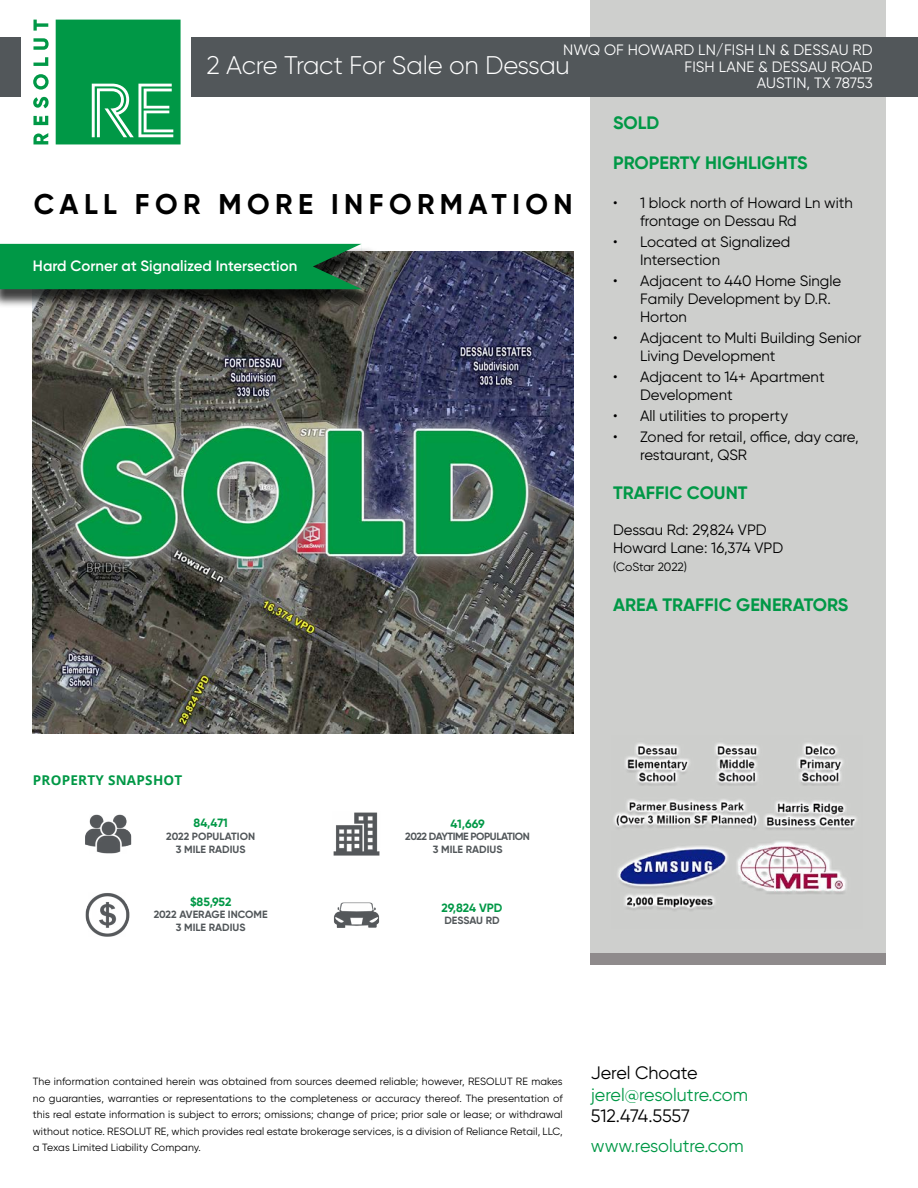
<style>
.page{position:relative;width:918px;height:1188px;background:#fff}
.page>*{position:absolute;margin:0;border:0;box-sizing:border-box;transform-origin:0 0}
.t1{font:700 28.5px "Gilroy";letter-spacing:.19em;color:#000}
.t2{font:300 25.5px "Gilroy";letter-spacing:-.01em;color:#fff}
.t3{font:700 18px "Gilroy";color:#009846}
.t4{font:18px "Gilroy";color:#009846}
.t5{font:18px "Gilroy";letter-spacing:-.005em;color:#000}
.t6{font:15px/18px "Gilroy";color:#000}
.t7{font:15px/16.5px "Gilroy";letter-spacing:.01em;color:#fff;text-align:right}
.t8{font:600 15px "Gilroy";color:#fff}
.t9{font:700 13.5px "Open Sans";letter-spacing:.02em;color:#009846}
.t10{font:700 12px "Gilroy";letter-spacing:-.01em;color:#009846}
.t11{font:12px "Gilroy";letter-spacing:-.005em;color:#000}
.t12{font:10.5px/16.5px "Gilroy";letter-spacing:.01em;color:#000;text-align:justify}
.t13{font:700 10.5px/12.6px "Gilroy";color:#52575a;text-align:center}
.t14{font:700 10.5px/12.6px "Gilroy";letter-spacing:-.04em;color:#52575a;text-align:center}
</style>
<div class="page">
<div style="left:591px;top:0;width:295px;height:954px;background:#cecfcd"></div>
<div style="left:590px;top:953px;width:296px;height:12px;background:#8f8b8c"></div>
<div style="left:0;top:37px;width:918px;height:60px;background:#52575a"></div>
<div style="left:22px;top:14px;width:169px;height:134px;background:#fff"></div>
<svg style="left:33px;top:20px;width:148px;height:124px"></svg>
<img style="left:85px;top:814px;width:47px;height:40px">
<img style="left:85px;top:893px;width:45px;height:44px">
<img style="left:333px;top:812px;width:47px;height:44px">
<img style="left:333px;top:902px;width:47px;height:26px">
<img style="left:614px;top:743px;width:243px;height:168px">
<img style="left:33px;top:252px;width:541px;height:481px">
<div style="left:0;top:246px;width:380px;height:62px;background:#000;opacity:.75"></div>
<div style="left:0;top:244px;width:362px;height:45px;background:#009846"></div>
<img style="left:60px;top:408px;width:487px;height:169px">
<h3 class="t7" style="left:563px;top:42px;width:311px">NWQ OF HOWARD LN/FISH LN &amp; DESSAU RD<br>FISH LANE &amp; DESSAU ROAD<br>AUSTIN, TX 78753</h3>
<h2 class="t2" style="left:207px;top:50px;width:365px">2 Acre Tract For Sale on Dessau</h2>
<h1 class="t1" style="left:34px;top:186px;width:540px">CALL FOR MORE INFORMATION</h1>
<h3 class="t8" style="left:33px;top:257px;width:266px">Hard Corner at Signalized Intersection</h3>
<h3 class="t3" style="left:613px;top:112px;width:48px">SOLD</h3>
<h3 class="t3" style="left:613px;top:151px;width:196px">PROPERTY HIGHLIGHTS</h3>
<h3 class="t6" style="left:640px;top:193px;width:214px;text-indent:-27px">• 1 block north of Howard Ln with frontage on Dessau Rd</h3>
<h3 class="t6" style="left:640px;top:232px;width:152px;text-indent:-27px">• Located at Signalized<br>Intersection</h3>
<h3 class="t6" style="left:640px;top:271px;width:203px;text-indent:-27px">• Adjacent to 440 Home Single<br>Family Development by D.R.<br>Horton</h3>
<h3 class="t6" style="left:640px;top:328px;width:223px;text-indent:-27px">• Adjacent to Multi Building Senior<br>Living Development</h3>
<h3 class="t6" style="left:640px;top:367px;width:186px;text-indent:-27px">• Adjacent to 14+ Apartment<br>Development</h3>
<h3 class="t6" style="left:613px;top:406px;width:176px">• All utilities to property</h3>
<h3 class="t6" style="left:640px;top:427px;width:220px;text-indent:-27px">• Zoned for retail, office, day care, restaurant, QSR</h3>
<h3 class="t3" style="left:613px;top:482px;width:136px">TRAFFIC COUNT</h3>
<h3 class="t6" style="left:613px;top:521px;width:172px">Dessau Rd: 29,824 VPD<br>Howard Lane: 16,374 VPD</h3>
<p class="t11" style="left:613px;top:560px;width:76px">(CoStar 2022)</p>
<h3 class="t3" style="left:613px;top:594px;width:237px">AREA TRAFFIC GENERATORS</h3>
<p class="t9" style="left:33px;top:771px;width:151px">PROPERTY SNAPSHOT</p>
<p class="t10" style="left:193px;top:816px;width:36px">84,471</p>
<p class="t13" style="left:166px;top:830px;width:90px">2022 POPULATION<br>3 MILE RADIUS</p>
<p class="t10" style="left:190px;top:894px;width:43px">$85,952</p>
<p class="t13" style="left:154px;top:908px;width:116px">2022 AVERAGE INCOME<br>3 MILE RADIUS</p>
<p class="t10" style="left:451px;top:816px;width:36px">41,669</p>
<p class="t14" style="left:405px;top:830px;width:126px">2022 DAYTIME POPULATION<br>3 MILE RADIUS</p>
<p class="t10" style="left:442px;top:900px;width:62px">29,824 VPD</p>
<p class="t13" style="left:444px;top:914px;width:57px">DESSAU RD</p>
<p class="t12" style="left:33px;top:1073px;width:532px">The information contained herein was obtained from sources deemed reliable; however, RESOLUT RE makes no guaranties, warranties or representations to the completeness or accuracy thereof. The presentation of this real estate information is subject to errors; omissions; change of price; prior sale or lease; or withdrawal without notice. RESOLUT RE, which provides real estate brokerage services, is a division of Reliance Retail, LLC, a Texas Limited Liability Company.</p>
<h3 class="t5" style="left:591px;top:1062px;width:108px">Jerel Choate</h3>
<h3 class="t4" style="left:591px;top:1084px;width:159px">jerel@resolutre.com</h3>
<h3 class="t5" style="left:591px;top:1105px;width:101px">512.474.5557</h3>
<h3 class="t4" style="left:591px;top:1135px;width:155px">www.resolutre.com</h3>
</div>
